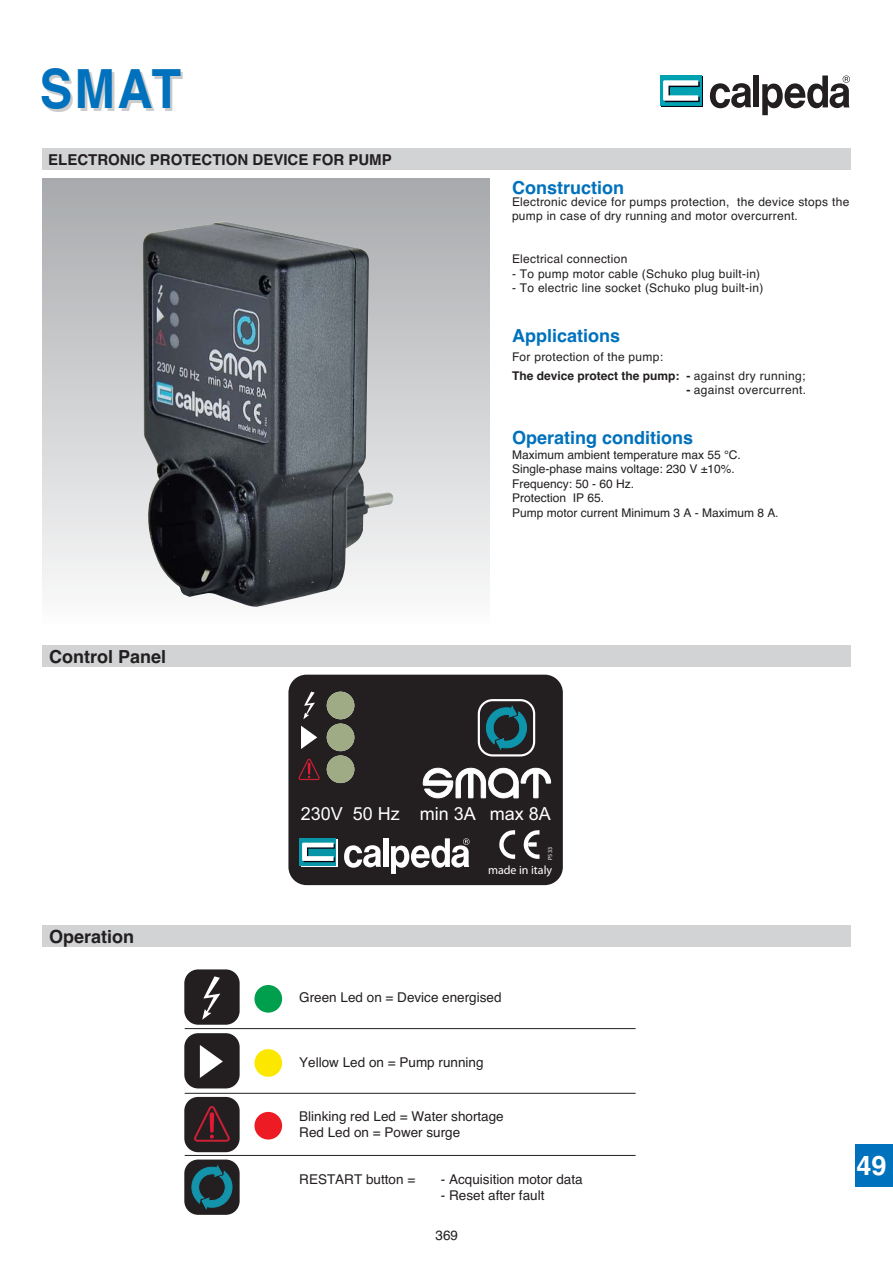
<style>
.page{position:relative;width:893px;height:1263px;background:#fff}
.page>*{position:absolute;margin:0;border:0;box-sizing:border-box;transform-origin:0 0}
.t1{font:700 54px "Helvetica";color:#0071bc;scale:.9 1}
.t2{font:700 27px "Helvetica";color:#fff}
.t3{font:700 18px "Helvetica";color:#0071bc}
.t4{font:700 18px "Helvetica";color:#231f20}
.t5{font:18px "Arial";color:#fff}
.t6{font:700 15px "Helvetica";color:#231f20}
.t7{font:13.5px/16.5px "Helvetica";color:#231f20}
.t8{font:12px/14.4px "Helvetica";letter-spacing:.02em;color:#231f20}
.t9{font:12px/14.4px "Helvetica";color:#231f20}
.t10{font:12px "Myriad Pro";color:#fff}
.t11{font:6px "Myriad Pro";color:#fff}
.s1{font-weight:700}
</style>
<div class="page">
<div style="left:288px;top:675px;width:275px;height:210px;background:#231f20"></div>
<div style="left:327px;top:692px;width:27px;height:27px;background:#9eab85;border-radius:50%"></div>
<div style="left:327px;top:724px;width:27px;height:27px;background:#9eab85;border-radius:50%"></div>
<div style="left:327px;top:755px;width:27px;height:28px;background:#9eab85;border-radius:50%"></div>
<div style="left:477px;top:699px;width:58px;height:58px;border:2px solid #fff;border-radius:14px"></div>
<svg style="left:301px;top:726px;width:16px;height:23px"></svg>
<svg style="left:303px;top:692px;width:12px;height:27px"></svg>
<svg style="left:478px;top:705px;width:56px;height:46px;background:#295058"></svg>
<div style="left:383px;top:838px;width:5px;height:29px;background:#fff"></div>
<svg style="left:344px;top:845px;width:37px;height:23px"></svg>
<svg style="left:391px;top:838px;width:78px;height:36px"></svg>
<div style="left:301px;top:839px;width:36px;height:28px;background:#fff"></div>
<svg style="left:299px;top:838px;width:37px;height:28px"></svg>
<svg style="left:302px;top:843px;width:33px;height:19px"></svg>
<svg style="left:498px;top:829px;width:41px;height:30px"></svg>
<svg style="left:422px;top:765px;width:129px;height:34px"></svg>
<svg style="left:298px;top:759px;width:22px;height:21px"></svg>
<div style="left:43px;top:645px;width:807px;height:22px;background:#d1d3d4"></div>
<div style="left:43px;top:179px;width:446px;height:444px;background:linear-gradient(to bottom,#a7a9ac,#fbfbfb)"></div>
<img style="left:142px;top:221px;width:251px;height:386px">
<div style="left:254px;top:985px;width:28px;height:28px;background:#009f4d;border-radius:50%"></div>
<div style="left:254px;top:1049px;width:28px;height:28px;background:#fbe700;border-radius:50%"></div>
<div style="left:254px;top:1112px;width:28px;height:28px;background:#ed1c24;border-radius:50%"></div>
<div style="left:184px;top:969px;width:55px;height:56px;background:#231f20;border-radius:14px"></div>
<div style="left:184px;top:1033px;width:55px;height:55px;background:#231f20;border-radius:14px"></div>
<div style="left:184px;top:1097px;width:55px;height:55px;background:#231f20;border-radius:14px"></div>
<svg style="left:200px;top:1045px;width:23px;height:33px"></svg>
<svg style="left:202px;top:976px;width:18px;height:44px"></svg>
<div style="left:184px;top:1160px;width:55px;height:55px;background:#231f20;border-radius:14px"></div>
<svg style="left:184px;top:1164px;width:56px;height:46px"></svg>
<svg style="left:194px;top:1106px;width:36px;height:36px"></svg>
<div style="left:43px;top:925px;width:807px;height:22px;background:#d1d3d4"></div>
<hr style="left:185px;top:1028px;width:450px;height:1px;background:#231f20">
<hr style="left:185px;top:1093px;width:450px;height:1px;background:#231f20">
<hr style="left:185px;top:1155px;width:450px;height:1px;background:#231f20">
<div style="left:855px;top:1144px;width:37px;height:42px;background:#0071bc"></div>
<div style="left:753px;top:75px;width:6px;height:32px;background:#231f20"></div>
<svg style="left:710px;top:83px;width:41px;height:25px"></svg>
<svg style="left:661px;top:77px;width:41px;height:30px"></svg>
<div style="left:660px;top:75px;width:41px;height:31px;background:#00a2b2"></div>
<svg style="left:663px;top:80px;width:36px;height:22px"></svg>
<svg style="left:762px;top:76px;width:87px;height:39px"></svg>
<div style="left:43px;top:149px;width:807px;height:21px;background:#d1d3d4"></div>
<h1 class="t1" style="left:40px;top:69px;width:159px">SMAT</h1>
<p class="t6" style="left:48px;top:154px;width:345px">ELECTRONIC PROTECTION DEVICE FOR PUMP</p>
<h3 class="t4" style="left:49px;top:650px;width:118px">Control Panel</h3>
<h3 class="t3" style="left:512px;top:181px;width:113px">Construction</h3>
<p class="t8" style="left:512px;top:195px;width:339px">Electronic device for pumps protection, the device stops the pump in case of dry running and motor overcurrent.</p>
<p class="t8" style="left:512px;top:253px;width:117px">Electrical connection</p>
<p class="t8" style="left:512px;top:267px;width:250px">- To pump motor cable (Schuko plug built-in)</p>
<p class="t8" style="left:512px;top:282px;width:253px">- To electric line socket (Schuko plug built-in)</p>
<h3 class="t3" style="left:512px;top:329px;width:109px">Applications</h3>
<p class="t8" style="left:512px;top:349px;width:295px;line-height:18.6px">For protection of the pump:<br><span class="s1">The device protect the pump: -</span> against dry running;</p>
<p class="t8" style="left:686px;top:384px;width:121px"><span class="s1">-</span> against overcurrent.</p>
<h3 class="t3" style="left:512px;top:431px;width:182px">Operating conditions</h3>
<p class="t9" style="left:512px;top:449px;width:268px">Maximum ambient temperature max 55 °C.<br>Single-phase mains voltage: 230 V ±10%.<br>Frequency: 50 - 60 Hz.<br>Protection IP 65.<br>Pump motor current Minimum 3 A - Maximum 8 A.</p>
<h3 class="t4" style="left:49px;top:930px;width:86px">Operation</h3>
<h3 class="t5" style="left:301px;top:807px;width:252px">230V 50 Hz min 3A max 8A</h3>
<p class="t11" style="left:546px;top:860px;width:14px;rotate:-90deg">P533</p>
<p class="t10" style="left:488px;top:863px;width:66px">made in italy</p>
<p class="t7" style="left:299px;top:991px;width:204px">Green Led on = Device energised</p>
<p class="t7" style="left:299px;top:1055px;width:186px">Yellow Led on = Pump running</p>
<p class="t7" style="left:299px;top:1109px;width:206px">Blinking red Led = Water shortage<br>Red Led on = Power surge</p>
<p class="t7" style="left:299px;top:1172px;width:117px">RESTART button =</p>
<p class="t7" style="left:441px;top:1172px;width:143px">- Acquisition motor data</p>
<p class="t7" style="left:441px;top:1189px;width:105px">- Reset after fault</p>
<p class="t7" style="left:435px;top:1229px;width:24px">369</p>
<h2 class="t2" style="left:856px;top:1155px;width:32px">49</h2>
</div>
